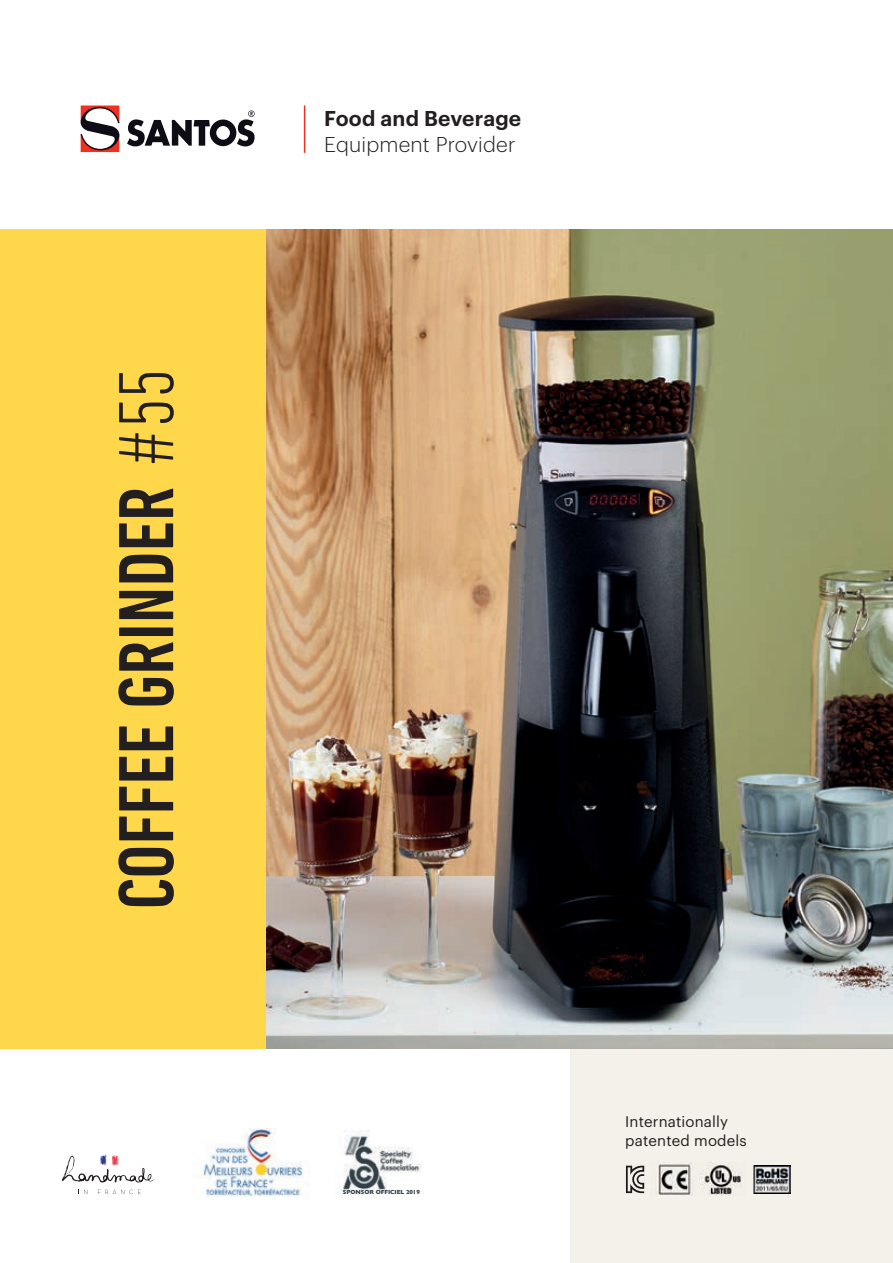
<style>
.page{position:relative;width:893px;height:1263px;background:#fff}
.page>*{position:absolute;margin:0;border:0;box-sizing:border-box;transform-origin:0 0}
.t1{font:500 condensed 79.5px "DIN Next LT Pro";color:#231f20}
.t2{font:300 21px "Graphik";letter-spacing:.01em;color:#231f20}
.t3{font:600 21px "Graphik";letter-spacing:.01em;color:#231f20}
.t4{font:15px/19.5px "Graphik";letter-spacing:.01em;color:#231f20}
.t5{font:700 6px "Gill Sans";letter-spacing:-.01em;color:#344147}
.s1{font-weight:300}
</style>
<div class="page">
<div style="left:0;top:230px;width:267px;height:819px;background:#fed84a"></div>
<div style="left:570px;top:1049px;width:323px;height:214px;background:#f4f1ea"></div>
<img style="left:200px;top:1128px;width:110px;height:68px">
<img style="left:343px;top:1130px;width:79px;height:62px">
<img style="left:658px;top:1162px;width:36px;height:33px">
<img style="left:700px;top:1163px;width:43px;height:32px">
<svg style="left:626px;top:1166px;width:18px;height:27px"></svg>
<img style="left:753px;top:1166px;width:37px;height:27px">
<svg style="left:80px;top:105px;width:175px;height:48px"></svg>
<hr style="left:304px;top:105px;width:1px;height:48px;background:#ef3122">
<svg style="left:61px;top:1154px;width:93px;height:41px"></svg>
<img style="left:267px;top:230px;width:626px;height:819px">
<h1 class="t1" style="left:101px;top:909px;width:542px;rotate:-90deg">COFFEE GRINDER <span class="s1">#55</span></h1>
<h2 class="t3" style="left:324px;top:102px;width:199px">Food and Beverage</h2>
<h2 class="t2" style="left:324px;top:129px;width:193px">Equipment Provider</h2>
<p class="t5" style="left:343px;top:1187px;width:79px">SPONSOR OFFICIEL 2019</p>
<p class="t4" style="left:625px;top:1110px;width:123px">Internationally patented models</p>
</div>
